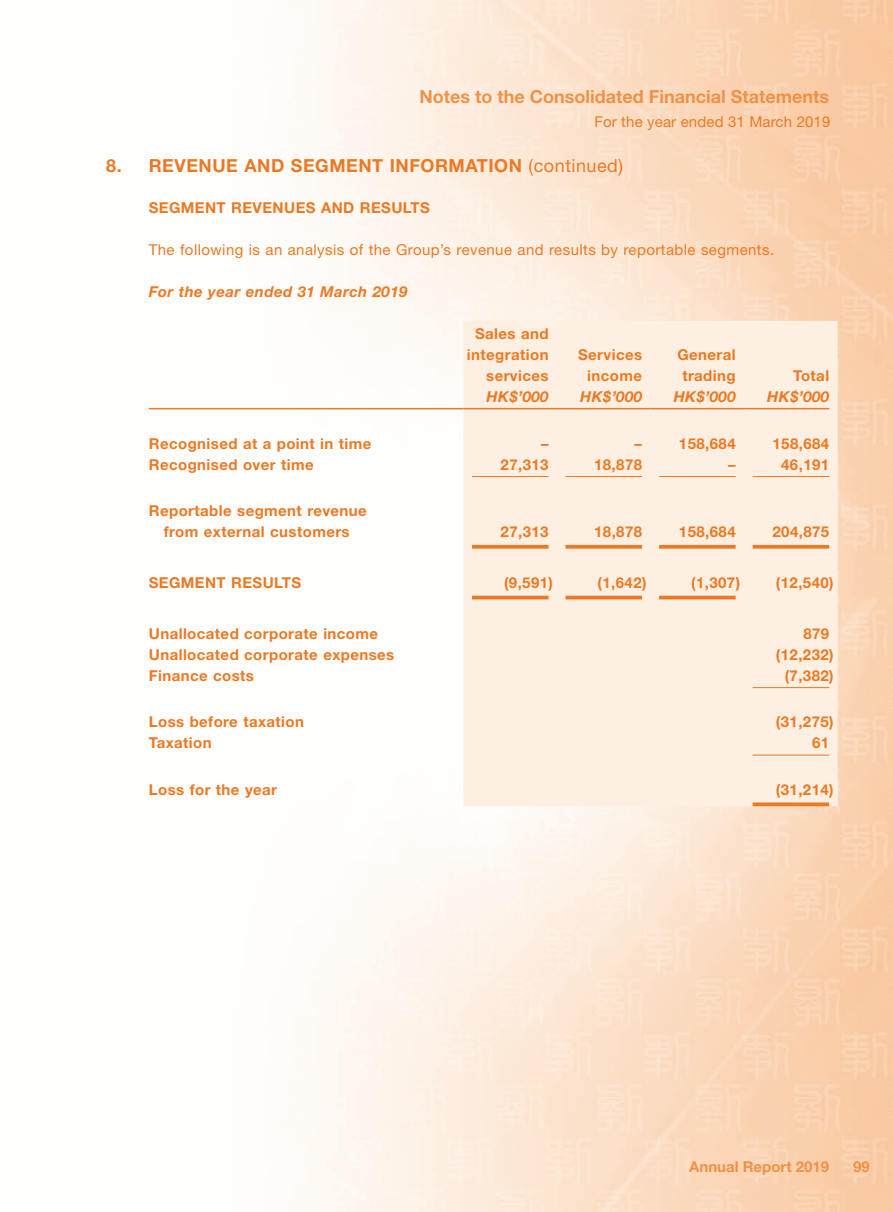
<style>
.page{position:relative;width:893px;height:1212px;background:#fff}
.page>*{position:absolute;margin:0;border:0;box-sizing:border-box;transform-origin:0 0}
.t1{font:700 18px "Helvetica Neue LT Std";color:#f09147}
.t2{font:700 18px "Helvetica Neue LT Std";letter-spacing:.03em;color:#ec7923}
.t3{font:700 15px/21px "Helvetica Neue LT Std";letter-spacing:.03em;color:#ec7923;text-align:center}
.t4{font:15px "Helvetica Neue LT Std";letter-spacing:.03em;color:#ec7923}
.t5{font:italic 700 15px "Helvetica Neue LT Std";letter-spacing:.03em;color:#ec7923}
.t6{font:15px "Helvetica Neue LT Std";letter-spacing:.01em;color:#ec7923}
.t7{font:700 15px "Helvetica Neue LT Std";color:#f09147}
.s1{font-weight:400}
</style>
<div class="page">
<div style="left:463px;top:321px;width:375px;height:485px;background:#fdefe1"></div>
<hr style="left:149px;top:408px;width:314px;height:1px;background:#ec7923">
<hr style="left:463px;top:408px;width:94px;height:1px;background:#ec7923">
<hr style="left:557px;top:408px;width:94px;height:1px;background:#ec7923">
<hr style="left:651px;top:408px;width:93px;height:1px;background:#ec7923">
<hr style="left:744px;top:408px;width:85px;height:1px;background:#ec7923">
<hr style="left:472px;top:476px;width:77px;height:1px;background:#ec7923">
<hr style="left:566px;top:476px;width:76px;height:1px;background:#ec7923">
<hr style="left:659px;top:476px;width:77px;height:1px;background:#ec7923">
<hr style="left:753px;top:476px;width:76px;height:1px;background:#ec7923">
<svg style="left:472px;top:545px;width:77px;height:4px"></svg>
<svg style="left:566px;top:545px;width:76px;height:4px"></svg>
<svg style="left:659px;top:545px;width:77px;height:4px"></svg>
<svg style="left:753px;top:545px;width:76px;height:4px"></svg>
<hr style="left:472px;top:596px;width:77px;height:3px;background:#ec7923">
<hr style="left:566px;top:596px;width:76px;height:3px;background:#ec7923">
<hr style="left:659px;top:596px;width:77px;height:3px;background:#ec7923">
<hr style="left:753px;top:687px;width:76px;height:1px;background:#ec7923">
<hr style="left:753px;top:755px;width:76px;height:1px;background:#ec7923">
<svg style="left:753px;top:802px;width:76px;height:4px"></svg>
<p class="t1" style="left:420px;top:86px;width:411px">Notes to the Consolidated Financial Statements</p>
<p class="t6" style="left:594px;top:113px;width:238px">For the year ended 31 March 2019</p>
<p class="t2" style="left:106px;top:155px;width:518px">8. REVENUE AND SEGMENT INFORMATION <span class="s1">(continued)</span></p>
<p class="t3" style="left:149px;top:197px;width:282px">SEGMENT REVENUES AND RESULTS</p>
<p class="t4" style="left:149px;top:241px;width:627px">The following is an analysis of the Group’s revenue and results by reportable segments.</p>
<p class="t5" style="left:149px;top:283px;width:260px">For the year ended 31 March 2019</p>
<p class="t3" style="left:467px;top:323px;width:83px">Sales and integration</p>
<p class="t3" style="left:578px;top:344px;width:66px">Services</p>
<p class="t3" style="left:677px;top:344px;width:60px">General</p>
<p class="t3" style="left:486px;top:365px;width:64px">services</p>
<p class="t3" style="left:587px;top:365px;width:56px">income</p>
<p class="t3" style="left:682px;top:365px;width:55px">trading</p>
<p class="t3" style="left:793px;top:365px;width:38px">Total</p>
<p class="t5" style="left:487px;top:388px;width:63px">HK$’000</p>
<p class="t5" style="left:580px;top:388px;width:63px">HK$’000</p>
<p class="t5" style="left:674px;top:388px;width:63px">HK$’000</p>
<p class="t5" style="left:767px;top:388px;width:63px">HK$’000</p>
<p class="t3" style="left:149px;top:433px;width:224px">Recognised at a point in time</p>
<p class="t3" style="left:541px;top:433px;width:9px">–</p>
<p class="t3" style="left:635px;top:433px;width:9px">–</p>
<p class="t3" style="left:679px;top:433px;width:58px">158,684</p>
<p class="t3" style="left:772px;top:433px;width:58px">158,684</p>
<p class="t3" style="left:149px;top:454px;width:166px">Recognised over time</p>
<p class="t3" style="left:501px;top:454px;width:49px">27,313</p>
<p class="t3" style="left:594px;top:454px;width:49px">18,878</p>
<p class="t3" style="left:728px;top:454px;width:9px">–</p>
<p class="t3" style="left:781px;top:454px;width:49px">46,191</p>
<p class="t3" style="left:149px;top:500px;width:220px">Reportable segment revenue from external customers</p>
<p class="t3" style="left:501px;top:521px;width:49px">27,313</p>
<p class="t3" style="left:594px;top:521px;width:49px">18,878</p>
<p class="t3" style="left:679px;top:521px;width:58px">158,684</p>
<p class="t3" style="left:772px;top:521px;width:58px">204,875</p>
<p class="t3" style="left:149px;top:572px;width:154px">SEGMENT RESULTS</p>
<p class="t3" style="left:504px;top:572px;width:50px">(9,591)</p>
<p class="t3" style="left:598px;top:572px;width:50px">(1,642)</p>
<p class="t3" style="left:691px;top:572px;width:50px">(1,307)</p>
<p class="t3" style="left:776px;top:572px;width:59px">(12,540)</p>
<p class="t3" style="left:149px;top:623px;width:231px">Unallocated corporate income</p>
<p class="t3" style="left:803px;top:623px;width:27px">879</p>
<p class="t3" style="left:149px;top:644px;width:247px">Unallocated corporate expenses</p>
<p class="t3" style="left:776px;top:644px;width:59px">(12,232)</p>
<p class="t3" style="left:149px;top:665px;width:107px">Finance costs</p>
<p class="t3" style="left:785px;top:665px;width:50px">(7,382)</p>
<p class="t3" style="left:149px;top:711px;width:157px">Loss before taxation</p>
<p class="t3" style="left:776px;top:711px;width:59px">(31,275)</p>
<p class="t3" style="left:149px;top:732px;width:64px">Taxation</p>
<p class="t3" style="left:812px;top:732px;width:19px">61</p>
<p class="t3" style="left:149px;top:779px;width:130px">Loss for the year</p>
<p class="t3" style="left:776px;top:779px;width:59px">(31,214)</p>
<p class="t7" style="left:689px;top:1157px;width:142px">Annual Report 2019</p>
<p class="t7" style="left:853px;top:1157px;width:18px">99</p>
</div>
